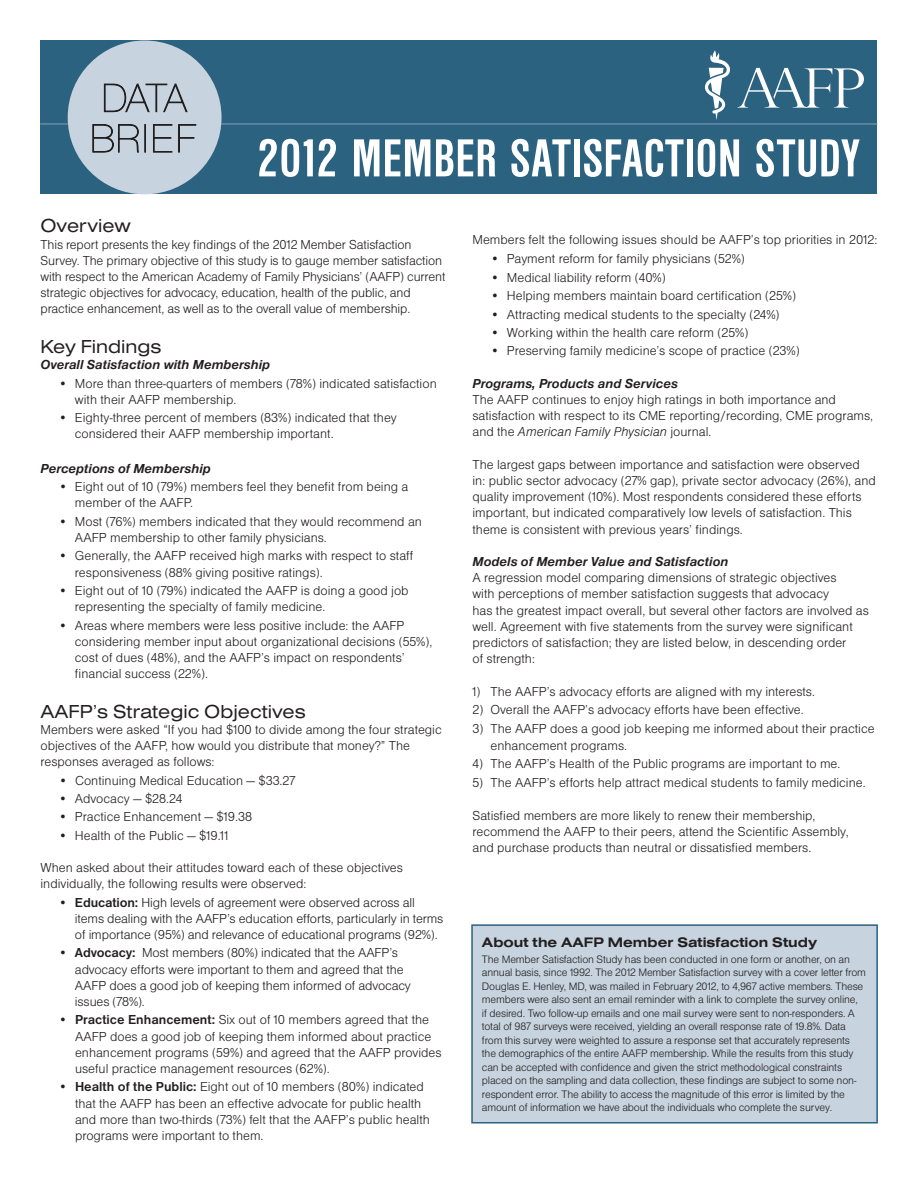
<style>
.page{position:relative;width:918px;height:1188px;background:#fff}
.page>*{position:absolute;margin:0;border:0;box-sizing:border-box;transform-origin:0 0}
.t1{font:700 condensed 55.5px "Nimbus San D";color:#fff}
.t2{font:19.5px "Nimbus San D Regu Exte";color:#231f20}
.t3{font:14.25px "Nimbus San D Bold Exte";color:#231f20}
.t4{font:13.5px/16.2px "Nimbus San D Ligh";color:#231f20}
.t5{font:italic 700 13.5px "Nimbus San D";color:#231f20}
.t6{font:13.5px "Nimbus San D Ligh Ital";color:#231f20}
.t7{font:11.25px/13.5px "Nimbus San D Ligh";letter-spacing:-.015em;color:#231f20}
.s1{font-family:"Nimbus San D";font-weight:700;font-style:italic}
.s2{font-family:"Nimbus San D";font-weight:700}
.s3{font-family:"Nimbus San D Ligh"}
</style>
<div class="page">
<div style="left:40px;top:40px;width:838px;height:154px;background:#2b627f"></div>
<hr style="left:40px;top:123px;width:837px;height:2px;background:#698ba4">
<div style="left:68px;top:40px;width:154px;height:154px;background:#c7d3de;border-radius:50%"></div>
<svg style="left:103px;top:83px;width:85px;height:30px"></svg>
<svg style="left:92px;top:124px;width:47px;height:29px"></svg>
<div style="left:144px;top:124px;width:2px;height:29px;border:1px solid #231f20"></div>
<svg style="left:153px;top:124px;width:44px;height:29px"></svg>
<div style="left:472px;top:925px;width:405px;height:198px;background:#c7d3de"></div>
<div style="left:471px;top:924px;width:407px;height:200px;border:2px solid #2b627f"></div>
<svg style="left:737px;top:68px;width:127px;height:40px"></svg>
<svg style="left:705px;top:50px;width:25px;height:70px"></svg>
<h1 class="t1" style="left:256px;top:128px;width:605px">2012 MEMBER SATISFACTION STUDY</h1>
<h2 class="t2" style="left:40px;top:215px;width:92px">Overview</h2>
<p class="t4" style="left:40px;top:236px;width:406px">This report presents the key findings of the 2012 Member Satisfaction Survey. The primary objective of this study is to gauge member satisfaction with respect to the American Academy of Family Physicians’ (AAFP) current strategic objectives for advocacy, education, health of the public, and practice enhancement, as well as to the overall value of membership.</p>
<h2 class="t2" style="left:40px;top:336px;width:123px">Key Findings</h2>
<p class="t5" style="left:40px;top:357px;width:231px">Overall Satisfaction with Membership</p>
<p class="t4" style="left:75px;top:375px;width:363px;text-indent:-16px">• More than three-quarters of members (78%) indicated satisfaction with their AAFP membership.</p>
<p class="t4" style="left:75px;top:409px;width:323px;text-indent:-17px">• Eighty-three percent of members (83%) indicated that they considered their AAFP membership important.</p>
<p class="t5" style="left:40px;top:461px;width:172px">Perceptions of Membership</p>
<p class="t4" style="left:75px;top:479px;width:335px;text-indent:-17px"><span class="s1">•</span> Eight out of 10 (79%) members feel they benefit from being a member of the AAFP.</p>
<p class="t4" style="left:75px;top:513px;width:349px;text-indent:-17px">• Most (76%) members indicated that they would recommend an<br>AAFP membership to other family physicians.</p>
<p class="t4" style="left:75px;top:548px;width:340px;text-indent:-17px">• Generally, the AAFP received high marks with respect to staff responsiveness (88% giving positive ratings).</p>
<p class="t4" style="left:75px;top:582px;width:335px;text-indent:-17px">• Eight out of 10 (79%) indicated the AAFP is doing a good job representing the specialty of family medicine.</p>
<p class="t4" style="left:75px;top:617px;width:359px;text-indent:-17px">• Areas where members were less positive include: the AAFP considering member input about organizational decisions (55%), cost of dues (48%), and the AAFP’s impact on respondents’ financial success (22%).</p>
<h2 class="t2" style="left:40px;top:700px;width:267px">AAFP’s Strategic Objectives</h2>
<p class="t4" style="left:40px;top:721px;width:403px">Members were asked “If you had $100 to divide among the four strategic objectives of the AAFP, how would you distribute that money?” The responses averaged as follows:</p>
<p class="t4" style="left:58px;top:772px;width:238px"><span class="s1">•</span> Continuing Medical Education — $33.27</p>
<p class="t4" style="left:58px;top:790px;width:125px">• Advocacy — $28.24</p>
<p class="t4" style="left:58px;top:809px;width:195px">• Practice Enhancement — $19.38</p>
<p class="t4" style="left:58px;top:827px;width:171px">• Health of the Public — $19.11</p>
<p class="t4" style="left:40px;top:859px;width:364px">When asked about their attitudes toward each of these objectives individually, the following results were observed:</p>
<p class="t4" style="left:75px;top:894px;width:370px;text-indent:-16px">• <span class="s2">Education:</span> High levels of agreement were observed across all items dealing with the AAFP’s education efforts, particularly in terms of importance (95%) and relevance of educational programs (92%).</p>
<p class="t4" style="left:75px;top:945px;width:337px;text-indent:-17px">• <span class="s2">Advocacy:</span> Most members (80%) indicated that the AAFP’s advocacy efforts were important to them and agreed that the AAFP does a good job of keeping them informed of advocacy issues (78%).</p>
<p class="t4" style="left:75px;top:1012px;width:368px;text-indent:-17px">• <span class="s2">Practice Enhancement:</span> Six out of 10 members agreed that the AAFP does a good job of keeping them informed about practice enhancement programs (59%) and agreed that the AAFP provides useful practice management resources (62%).</p>
<p class="t4" style="left:75px;top:1079px;width:356px;text-indent:-17px">• <span class="s2">Health of the Public:</span> Eight out of 10 members (80%) indicated that the AAFP has been an effective advocate for public health and more than two-thirds (73%) felt that the AAFP’s public health programs were important to them.</p>
<p class="t4" style="left:472px;top:231px;width:406px">Members felt the following issues should be AAFP’s top priorities in 2012:</p>
<p class="t4" style="left:490px;top:250px;width:256px">• Payment reform for family physicians (52%)</p>
<p class="t4" style="left:490px;top:269px;width:177px">• Medical liability reform (40%)</p>
<p class="t4" style="left:490px;top:288px;width:307px">• Helping members maintain board certification (25%)</p>
<p class="t4" style="left:490px;top:306px;width:291px">• Attracting medical students to the specialty (24%)</p>
<p class="t4" style="left:490px;top:324px;width:259px">• Working within the health care reform (25%)</p>
<p class="t4" style="left:490px;top:343px;width:311px">• Preserving family medicine’s scope of practice (23%)</p>
<p class="t5" style="left:472px;top:376px;width:207px">Programs, Products and Services</p>
<p class="t4" style="left:472px;top:391px;width:402px">The AAFP continues to enjoy high ratings in both importance and satisfaction with respect to its CME reporting/recording, CME programs,</p>
<p class="t6" style="left:472px;top:424px;width:240px"><span class="s3">and the</span> American Family Physician <span class="s3">journal.</span></p>
<p class="t4" style="left:472px;top:456px;width:405px">The largest gaps between importance and satisfaction were observed in: public sector advocacy (27% gap), private sector advocacy (26%), and quality improvement (10%). Most respondents considered these efforts important, but indicated comparatively low levels of satisfaction. This theme is consistent with previous years’ findings.</p>
<p class="t5" style="left:472px;top:554px;width:257px">Models of Member Value and Satisfaction</p>
<p class="t4" style="left:472px;top:569px;width:398px">A regression model comparing dimensions of strategic objectives<br>with perceptions of member satisfaction suggests that advocacy<br>has the greatest impact overall, but several other factors are involved as well. Agreement with five statements from the survey were significant predictors of satisfaction; they are listed below, in descending order<br>of strength:</p>
<p class="t4" style="left:472px;top:683px;width:344px">1) The AAFP’s advocacy efforts are aligned with my interests.</p>
<p class="t4" style="left:472px;top:702px;width:333px">2) Overall the AAFP’s advocacy efforts have been effective.</p>
<p class="t4" style="left:490px;top:721px;width:386px;text-indent:-18px">3) The AAFP does a good job keeping me informed about their practice enhancement programs.</p>
<p class="t4" style="left:472px;top:756px;width:369px">4) The AAFP’s Health of the Public programs are important to me.</p>
<p class="t4" style="left:472px;top:775px;width:395px">5) The AAFP’s efforts help attract medical students to family medicine.</p>
<p class="t4" style="left:472px;top:807px;width:378px">Satisfied members are more likely to renew their membership, recommend the AAFP to their peers, attend the Scientific Assembly, and purchase products than neutral or dissatisfied members.</p>
<p class="t3" style="left:482px;top:934px;width:337px">About the AAFP Member Satisfaction Study</p>
<p class="t7" style="left:482px;top:952px;width:386px">The Member Satisfaction Study has been conducted in one form or another, on an annual basis, since 1992. The 2012 Member Satisfaction survey with a cover letter from Douglas E. Henley, MD, was mailed in February 2012, to 4,967 active members. These members were also sent an email reminder with a link to complete the survey online,<br>if desired. Two follow-up emails and one mail survey were sent to non-responders. A total of 987 surveys were received, yielding an overall response rate of 19.8%. Data from this survey were weighted to assure a response set that accurately represents the demographics of the entire AAFP membership. While the results from this study can be accepted with confidence and given the strict methodological constraints placed on the sampling and data collection, these findings are subject to some non&shy;respondent error. The ability to access the magnitude of this error is limited by the amount of information we have about the individuals who complete the survey.</p>
</div>
